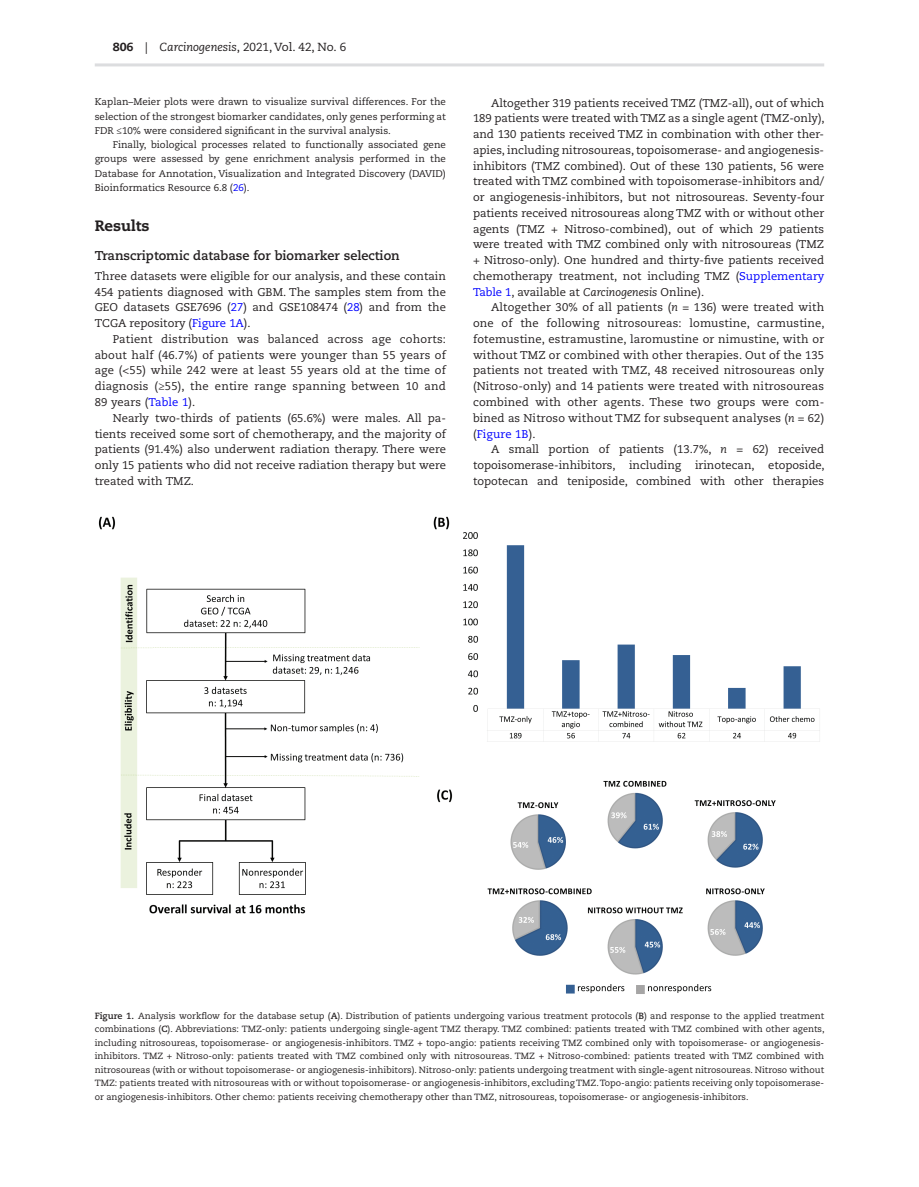
<style>
.page{position:relative;width:919px;height:1187px;background:#fff}
.page>*{position:absolute;margin:0;border:0;box-sizing:border-box;transform-origin:0 0}
.t1{font:800 15px "Caecilia LT Std";color:#231f20}
.t2{font:700 12.75px "Caecilia LT Std";color:#231f20}
.t3{font:11.7px "Caecilia LT Std";color:#231f20}
.t4{font:11.25px/15.8px "Caecilia LT Std";color:#231f20;text-align:justify}
.t5{font:9.75px/14.2px "Caecilia LT Std";color:#231f20;text-align:justify}
.t6{font:9px/13.5px "Caecilia LT Std";color:#231f20;text-align:justify}
.s1{font-weight:800}
.s2{font-style:italic}
.s3{color:#00f}
.s4{font-weight:700}
</style>
<div class="page">
<hr style="left:95px;top:63px;width:729px;height:3px;background:#dcdddf">
<img style="left:98px;top:516px;width:722px;height:478px">
<p class="t3" style="left:113px;top:41px;width:235px"><span class="s1">806</span> | <span class="s2">Carcinogenesis</span>, 2021, Vol. 42, No. 6</p>
<p class="t5" style="left:95px;top:95px;width:353px">Kaplan–Meier plots were drawn to visualize survival differences. For the selection of the strongest biomarker candidates, only genes performing at FDR ≤10% were considered significant in the survival analysis.</p>
<p class="t5" style="left:95px;top:138px;width:353px;text-indent:18px">Finally, biological processes related to functionally associated gene groups were assessed by gene enrichment analysis performed in the Database for Annotation, Visualization and Integrated Discovery (DAVID)<br>Bioinformatics Resource 6.8 (<span class="s3">26</span>).</p>
<h1 class="t1" style="left:95px;top:216px;width:56px">Results</h1>
<p class="t2" style="left:95px;top:248px;width:306px">Transcriptomic database for biomarker selection</p>
<p class="t4" style="left:95px;top:268px;width:353px">Three datasets were eligible for our analysis, and these contain 454 patients diagnosed with GBM. The samples stem from the GEO datasets GSE7696 (<span class="s3">27</span>) and GSE108474 (<span class="s3">28</span>) and from the TCGA repository (<span class="s3">Figure 1A</span>).</p>
<p class="t4" style="left:95px;top:331px;width:353px;text-indent:18px">Patient distribution was balanced across age cohorts: about half (46.7%) of patients were younger than 55 years of age (&lt;55) while 242 were at least 55 years old at the time of diagnosis (≥55), the entire range spanning between 10 and 89 years (<span class="s3">Table 1</span>).</p>
<p class="t4" style="left:95px;top:410px;width:353px;text-indent:18px">Nearly two-thirds of patients (65.6%) were males. All pa&shy;tients received some sort of chemotherapy, and the majority of patients (91.4%) also underwent radiation therapy. There were only 15 patients who did not receive radiation therapy but were treated with TMZ.</p>
<p class="t4" style="left:473px;top:95px;width:353px;text-indent:18px">Altogether 319 patients received TMZ (TMZ-all), out of which 189 patients were treated with TMZ as a single agent (TMZ-only), and 130 patients received TMZ in combination with other ther&shy;apies, including nitrosoureas, topoisomerase- and angiogenesis&shy;inhibitors (TMZ combined). Out of these 130 patients, 56 were treated with TMZ combined with topoisomerase-inhibitors and/ or angiogenesis-inhibitors, but not nitrosoureas. Seventy-four patients received nitrosoureas along TMZ with or without other agents (TMZ + Nitroso-combined), out of which 29 patients were treated with TMZ combined only with nitrosoureas (TMZ + Nitroso-only). One hundred and thirty-five patients received chemotherapy treatment, not including TMZ (<span class="s3">Supplementary Table 1</span>, available at <span class="s2">Carcinogenesis</span> Online).</p>
<p class="t4" style="left:473px;top:300px;width:353px;text-indent:18px">Altogether 30% of all patients (<span class="s2">n</span> = 136) were treated with one of the following nitrosoureas: lomustine, carmustine, fotemustine, estramustine, laromustine or nimustine, with or without TMZ or combined with other therapies. Out of the 135 patients not treated with TMZ, 48 received nitrosoureas only (Nitroso-only) and 14 patients were treated with nitrosoureas combined with other agents. These two groups were com&shy;bined as Nitroso without TMZ for subsequent analyses (<span class="s2">n</span> = 62) (<span class="s3">Figure 1B</span>).</p>
<p class="t4" style="left:473px;top:441px;width:353px;text-indent:18px">A small portion of patients (13.7%, <span class="s2">n</span> = 62) received topoisomerase-inhibitors, including irinotecan, etoposide, topotecan and teniposide, combined with other therapies</p>
<p class="t6" style="left:95px;top:1009px;width:731px"><span class="s4">Figure 1.</span> Analysis workflow for the database setup (<span class="s4">A</span>). Distribution of patients undergoing various treatment protocols (<span class="s4">B</span>) and response to the applied treatment combinations (<span class="s4">C</span>). Abbreviations: TMZ-only: patients undergoing single-agent TMZ therapy. TMZ combined: patients treated with TMZ combined with other agents, including nitrosoureas, topoisomerase- or angiogenesis-inhibitors. TMZ + topo-angio: patients receiving TMZ combined only with topoisomerase- or angiogenesis&shy;inhibitors. TMZ + Nitroso-only: patients treated with TMZ combined only with nitrosoureas. TMZ + Nitroso-combined: patients treated with TMZ combined with nitrosoureas (with or without topoisomerase- or angiogenesis-inhibitors). Nitroso-only: patients undergoing treatment with single-agent nitrosoureas. Nitroso without TMZ: patients treated with nitrosoureas with or without topoisomerase- or angiogenesis-inhibitors, excluding TMZ. Topo-angio: patients receiving only topoisomerase&shy;or angiogenesis-inhibitors. Other chemo: patients receiving chemotherapy other than TMZ, nitrosoureas, topoisomerase- or angiogenesis-inhibitors.</p>
</div>
